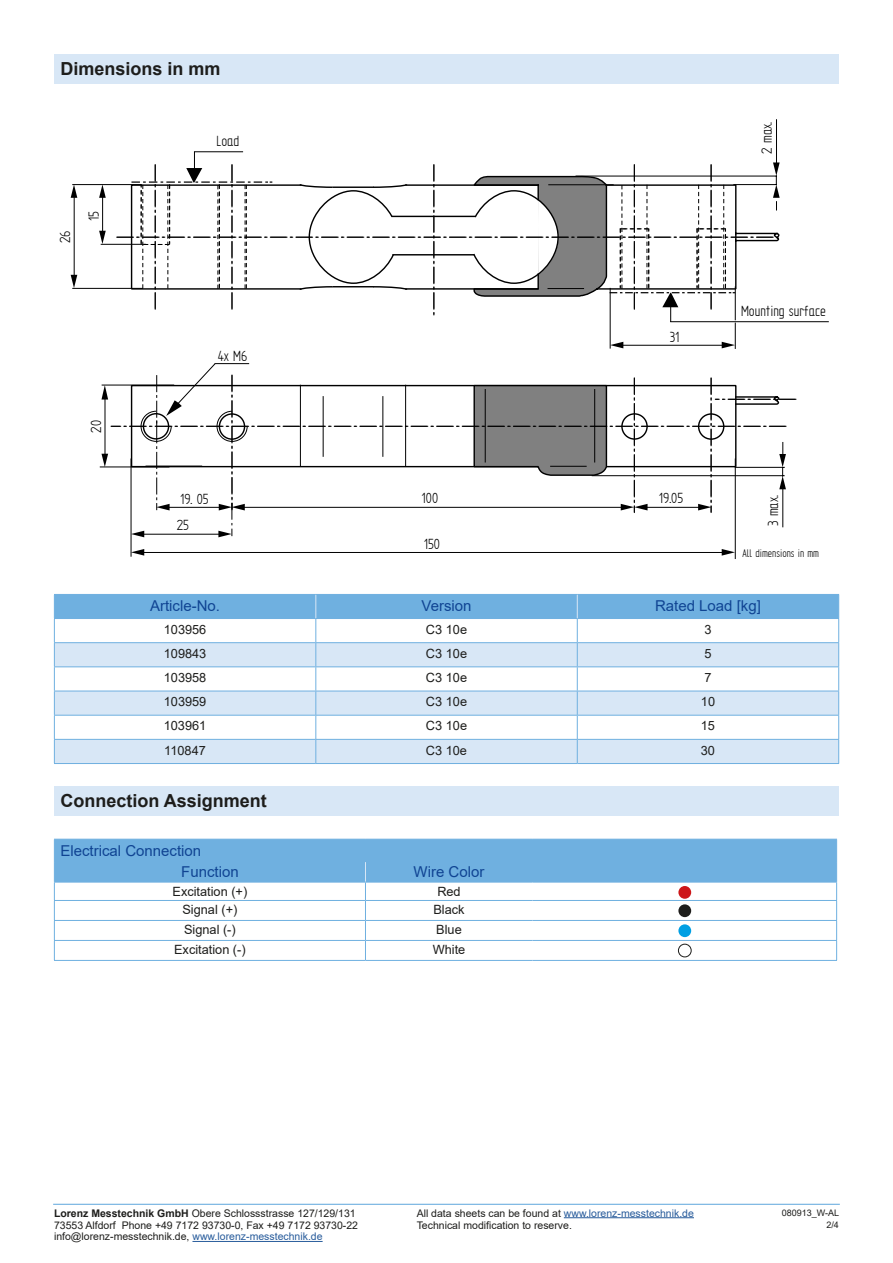
<style>
.page{position:relative;width:893px;height:1263px;background:#fff}
.page>*{position:absolute;margin:0;border:0;box-sizing:border-box;transform-origin:0 0}
.t1{font:700 18px "Arial";color:#1d1d1b}
.t2{font:16.65px "Solid Edge ISOCE";color:#000}
.t3{font:15px/21.1px "Arial";color:#104493}
.t4{font:12.75px "Arial";color:#1d1d1b}
.t5{font:12.6px "Solid Edge ISOCE";color:#000}
.t6{font:10.5px/12.6px "Arial";color:#1d1d1b}
.t7{font:9px/12.6px "Arial";color:#1d1d1b;text-align:right}
.s1{font-weight:700}
.s2{color:#275b9b}
</style>
<div class="page">
<hr style="left:53px;top:1204px;width:787px;height:1px;background:#6fb0e0">
<hr style="left:564px;top:1217px;width:130px;height:1px;background:#275b9b">
<hr style="left:192px;top:1241px;width:131px;height:1px;background:#275b9b">
<div style="left:54px;top:54px;width:785px;height:30px;background:#d8e7f6"></div>
<div style="left:54px;top:786px;width:785px;height:29px;background:#d8e7f6"></div>
<hr style="left:54px;top:960px;width:311px;height:1px;background:#6fb0e0">
<hr style="left:365px;top:960px;width:168px;height:1px;background:#6fb0e0">
<hr style="left:533px;top:960px;width:304px;height:1px;background:#6fb0e0">
<svg style="left:54px;top:839px;width:783px;height:121px"></svg>
<hr style="left:365px;top:882px;width:168px;height:1px;background:#6fb0e0">
<hr style="left:533px;top:882px;width:304px;height:1px;background:#6fb0e0">
<div style="left:678px;top:886px;width:13px;height:13px;background:#cd1719;border-radius:50%"></div>
<div style="left:678px;top:904px;width:13px;height:13px;background:#1d1d1b;border-radius:50%"></div>
<div style="left:678px;top:924px;width:13px;height:13px;background:#009fe3;border-radius:50%"></div>
<div style="left:678px;top:944px;width:13px;height:13px;background:#fff;border-radius:50%"></div>
<div style="left:678px;top:944px;width:13px;height:13px;border:1px solid #1d1d1b;border-radius:50%"></div>
<hr style="left:131px;top:459px;width:1px;height:97px;background:#000">
<svg style="left:131px;top:549px;width:13px;height:7px"></svg>
<svg style="left:722px;top:549px;width:13px;height:7px"></svg>
<hr style="left:142px;top:552px;width:580px;height:1px;background:#000">
<hr style="left:735px;top:459px;width:1px;height:99px;background:#000">
<hr style="left:101px;top:244px;width:44px;height:1px;background:#000">
<svg style="left:99px;top:231px;width:7px;height:13px"></svg>
<svg style="left:99px;top:185px;width:7px;height:13px"></svg>
<hr style="left:102px;top:195px;width:1px;height:39px;background:#000">
<hr style="left:73px;top:184px;width:68px;height:1px;background:#000">
<hr style="left:73px;top:288px;width:69px;height:1px;background:#000">
<svg style="left:71px;top:275px;width:6px;height:13px"></svg>
<svg style="left:71px;top:184px;width:6px;height:14px"></svg>
<hr style="left:74px;top:195px;width:1px;height:82px;background:#000">
<hr style="left:100px;top:467px;width:69px;height:1px;background:#000">
<hr style="left:776px;top:120px;width:1px;height:46px;background:#000">
<svg style="left:101px;top:363px;width:695px;height:174px"></svg>
<hr style="left:167px;top:507px;width:53px;height:1px;background:#000">
<hr style="left:194px;top:151px;width:49px;height:1px;background:#000">
<svg style="left:115px;top:152px;width:665px;height:196px"></svg>
<hr style="left:671px;top:321px;width:157px;height:1px;background:#000">
<hr style="left:54px;top:763px;width:262px;height:1px;background:#6fb0e0">
<hr style="left:316px;top:763px;width:261px;height:1px;background:#6fb0e0">
<hr style="left:577px;top:763px;width:262px;height:1px;background:#6fb0e0">
<svg style="left:54px;top:594px;width:785px;height:169px"></svg>
<h1 class="t1" style="left:60px;top:56px;width:162px">Dimensions in mm</h1>
<h2 class="t2" style="left:57px;top:243px;width:14px;rotate:-90deg">26</h2>
<h2 class="t2" style="left:85px;top:221px;width:12px;rotate:-90deg">15</h2>
<h2 class="t2" style="left:88px;top:433px;width:14px;rotate:-90deg">20</h2>
<h2 class="t2" style="left:217px;top:133px;width:24px">Load</h2>
<h2 class="t2" style="left:218px;top:348px;width:31px">4x M6</h2>
<h2 class="t2" style="left:180px;top:490px;width:30px">19. 05</h2>
<h2 class="t2" style="left:177px;top:517px;width:14px">25</h2>
<h2 class="t2" style="left:422px;top:490px;width:18px">100</h2>
<h2 class="t2" style="left:424px;top:535px;width:18px">150</h2>
<h2 class="t2" style="left:758px;top:154px;width:33px;rotate:-90deg">2 max.</h2>
<h2 class="t2" style="left:670px;top:328px;width:11px">31</h2>
<h2 class="t2" style="left:741px;top:302px;width:87px">Mounting surface</h2>
<h2 class="t2" style="left:659px;top:489px;width:26px">19.05</h2>
<h2 class="t2" style="left:765px;top:526px;width:32px;rotate:-90deg">3 max.</h2>
<p class="t5" style="left:743px;top:547px;width:78px">All dimensions in mm</p>
<h3 class="t3" style="left:150px;top:595px;width:72px">Article-No.</h3>
<h3 class="t3" style="left:422px;top:595px;width:52px">Version</h3>
<h3 class="t3" style="left:655px;top:595px;width:107px">Rated Load [kg]</h3>
<p class="t4" style="left:164px;top:620px;width:44px">103956</p>
<p class="t4" style="left:426px;top:620px;width:43px">C3 10e</p>
<p class="t4" style="left:704px;top:620px;width:9px">3</p>
<p class="t4" style="left:164px;top:645px;width:44px">109843</p>
<p class="t4" style="left:426px;top:645px;width:43px">C3 10e</p>
<p class="t4" style="left:704px;top:645px;width:9px">5</p>
<p class="t4" style="left:164px;top:669px;width:44px">103958</p>
<p class="t4" style="left:426px;top:669px;width:43px">C3 10e</p>
<p class="t4" style="left:704px;top:669px;width:9px">7</p>
<p class="t4" style="left:164px;top:693px;width:44px">103959</p>
<p class="t4" style="left:426px;top:693px;width:43px">C3 10e</p>
<p class="t4" style="left:701px;top:693px;width:16px">10</p>
<p class="t4" style="left:164px;top:717px;width:44px">103961</p>
<p class="t4" style="left:426px;top:717px;width:43px">C3 10e</p>
<p class="t4" style="left:701px;top:717px;width:16px">15</p>
<p class="t4" style="left:164px;top:741px;width:43px">110847</p>
<p class="t4" style="left:426px;top:741px;width:43px">C3 10e</p>
<p class="t4" style="left:701px;top:741px;width:16px">30</p>
<h1 class="t1" style="left:60px;top:788px;width:208px">Connection Assignment</h1>
<h3 class="t3" style="left:181px;top:840px;width:59px;text-indent:-121px">Electrical Connection<br>Function</h3>
<h3 class="t3" style="left:414px;top:861px;width:72px">Wire Color</h3>
<p class="t4" style="left:173px;top:882px;width:76px">Excitation (+)</p>
<p class="t4" style="left:437px;top:882px;width:25px">Red</p>
<p class="t4" style="left:182px;top:901px;width:56px">Signal (+)</p>
<p class="t4" style="left:433px;top:901px;width:33px">Black</p>
<p class="t4" style="left:184px;top:921px;width:53px">Signal (-)</p>
<p class="t4" style="left:436px;top:921px;width:27px">Blue</p>
<p class="t4" style="left:174px;top:941px;width:73px">Excitation (-)</p>
<p class="t4" style="left:433px;top:941px;width:34px">White</p>
<p class="t6" style="left:54px;top:1206px;width:306px"><span class="s1">Lorenz Messtechnik GmbH</span> Obere Schlossstrasse 127/129/131<br>73553 Alfdorf Phone +49 7172 93730-0, Fax +49 7172 93730-22</p>
<p class="t6" style="left:54px;top:1230px;width:270px">info@lorenz-messtechnik.de, <span class="s2">www.lorenz-messtechnik.de</span></p>
<p class="t6" style="left:417px;top:1206px;width:279px">All data sheets can be found at <span class="s2">www.lorenz-messtechnik.de<br></span>Technical modification to reserve.</p>
<p class="t7" style="left:782px;top:1206px;width:59px">080913_W-AL<br>2/4</p>
</div>
